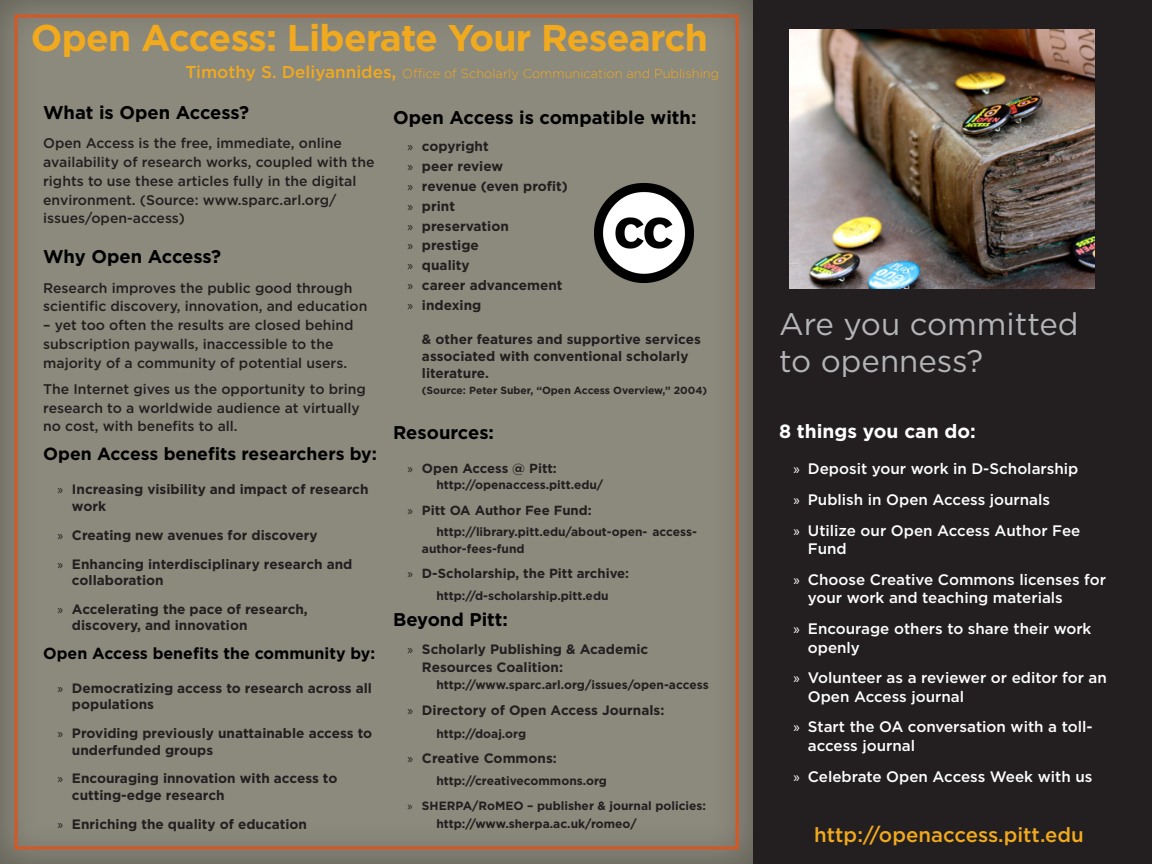
<style>
.page{position:relative;width:1152px;height:864px;background:#fff}
.page>*{position:absolute;margin:0;border:0;box-sizing:border-box;transform-origin:0 0}
.t1{font:700 37.2px "Gotham";letter-spacing:-.02em;color:#f1aa1e}
.t2{font:31.2px/37.4px "Gotham";color:#b4b5b8}
.Paragraph_Style_4{font:500 20.4px "Gotham";color:#f1aa1e}
.Section_Title{font:700 19.2px "Gotham";color:#fff}
.Section_Title-2{font:700 18.4px "Gotham";color:#000}
.Section_Title-3{font:700 17.6px "Gotham";color:#000}
.Section_Title-4{font:700 16px "Gotham";color:#000}
.t3{font:500 15.2px/18.2px "Gotham";color:#fff}
.Paragraph_Style_5{font:500 14px/18.8px "Gotham";color:#231f20}
.t4{font:700 13.6px/16.3px "Gotham";color:#231f20}
.t5{font:700 13.2px "Gotham";color:#231f20}
.t6{font:300 12.84px "Gotham";color:#f1aa1e}
.t7{font:700 12px/16.8px "Gotham";color:#231f20}
.t8{font:700 10.4px "Gotham";color:#231f20}
.s1{font-weight:500;font-size:17.08px}
.s2{font-weight:500;font-size:18.6px}
.s3{font-family:"Myriad Pro";font-weight:400}
</style>
<div class="page">
<div style="left:0;top:0;width:760px;height:864px;background:#575142;opacity:.78"></div>
<div style="left:14px;top:14px;width:725px;height:836px;border:3px solid #d15927"></div>
<div style="left:753px;top:0;width:399px;height:864px;background:#231f20"></div>
<img style="left:789px;top:29px;width:305px;height:259px">
<img style="left:594px;top:183px;width:99px;height:99px">
<p class="t1" style="left:31px;top:16px;width:679px">Open Access: Liberate Your Research</p>
<p class="t6" style="left:185px;top:65px;width:535px"><span class="s1">Timothy S. Deliyannides</span><span class="s2">,</span> Office of Scholarly Communication and Publishing</p>
<p class="Section_Title-2" style="left:43px;top:101px;width:207px">What is Open Access?</p>
<p class="Paragraph_Style_5" style="left:43px;top:134px;width:333px">Open Access is the free, immediate, online availability of research works, coupled with the rights to use these articles fully in the digital environment. (Source: www.sparc.arl.org/ issues/open-access)</p>
<p class="Section_Title-2" style="left:43px;top:245px;width:179px">Why Open Access?</p>
<p class="Paragraph_Style_5" style="left:43px;top:278px;width:326px">Research improves the public good through scientific discovery, innovation, and education</p>
<p class="Paragraph_Style_5" style="left:43px;top:316px;width:312px">– yet too often the results are closed behind subscription paywalls, inaccessible to the majority of a community of potential users.</p>
<p class="Paragraph_Style_5" style="left:43px;top:379px;width:324px">The Internet gives us the opportunity to bring research to a worldwide audience at virtually no cost, with benefits to all.</p>
<p class="Section_Title-3" style="left:43px;top:443px;width:335px">Open Access benefits researchers by:</p>
<p class="t4" style="left:72px;top:481px;width:298px;text-indent:-14px"><span class="s3">»</span> Increasing visibility and impact of research work</p>
<p class="t4" style="left:58px;top:527px;width:262px"><span class="s3">»</span> Creating new avenues for discovery</p>
<p class="t4" style="left:72px;top:556px;width:282px;text-indent:-14px"><span class="s3">»</span> Enhancing interdisciplinary research and collaboration</p>
<p class="t4" style="left:72px;top:601px;width:237px;text-indent:-14px"><span class="s3">»</span> Accelerating the pace of research, discovery, and innovation</p>
<p class="Section_Title-4" style="left:43px;top:643px;width:333px">Open Access benefits the community by:</p>
<p class="t4" style="left:72px;top:680px;width:301px;text-indent:-14px"><span class="s3">»</span> Democratizing access to research across all populations</p>
<p class="t4" style="left:72px;top:725px;width:302px;text-indent:-14px"><span class="s3">»</span> Providing previously unattainable access to underfunded groups</p>
<p class="t4" style="left:72px;top:770px;width:267px;text-indent:-14px"><span class="s3">»</span> Encouraging innovation with access to cutting-edge research</p>
<p class="t4" style="left:58px;top:816px;width:251px"><span class="s3">»</span> Enriching the quality of education</p>
<p class="Section_Title-2" style="left:393px;top:106px;width:305px">Open Access is compatible with:</p>
<p class="t4" style="left:408px;top:138px;width:83px"><span class="s3">»</span> copyright</p>
<p class="t4" style="left:408px;top:158px;width:97px"><span class="s3">»</span> peer review</p>
<p class="t4" style="left:408px;top:178px;width:162px"><span class="s3">»</span> revenue (even profit)</p>
<p class="t4" style="left:408px;top:198px;width:49px"><span class="s3">»</span> print</p>
<p class="t4" style="left:408px;top:217px;width:103px"><span class="s3">»</span> preservation</p>
<p class="t4" style="left:408px;top:237px;width:73px"><span class="s3">»</span> prestige</p>
<p class="t4" style="left:408px;top:257px;width:64px"><span class="s3">»</span> quality</p>
<p class="t4" style="left:408px;top:277px;width:156px"><span class="s3">»</span> career advancement</p>
<p class="t4" style="left:408px;top:297px;width:75px"><span class="s3">»</span> indexing</p>
<p class="t4" style="left:422px;top:330px;width:280px;line-height:17.2px">&amp; other features and supportive services associated with conventional scholarly literature.</p>
<p class="t8" style="left:422px;top:384px;width:287px">(Source: Peter Suber, “Open Access Overview,” 2004)</p>
<p class="Section_Title-2" style="left:393px;top:421px;width:102px">Resources:</p>
<p class="t5" style="left:408px;top:460px;width:151px"><span class="s3">»</span> Open Access @ Pitt:</p>
<p class="t7" style="left:436px;top:477px;width:168px">http://openaccess.pitt.edu/</p>
<p class="t5" style="left:408px;top:502px;width:186px"><span class="s3">»</span> Pitt OA Author Fee Fund:</p>
<p class="t7" style="left:422px;top:524px;width:277px;text-indent:14px">http://library.pitt.edu/about-open- access&shy;author-fees-fund</p>
<p class="t5" style="left:408px;top:566px;width:223px"><span class="s3">»</span> D-Scholarship, the Pitt archive:</p>
<p class="t7" style="left:436px;top:587px;width:174px">http://d-scholarship.pitt.edu</p>
<p class="Section_Title-2" style="left:393px;top:608px;width:116px">Beyond Pitt:</p>
<p class="t4" style="left:422px;top:640px;width:228px;line-height:17.6px;text-indent:-14px"><span class="s3">»</span> Scholarly Publishing &amp; Academic<br>Resources Coalition:</p>
<p class="t7" style="left:436px;top:676px;width:274px">http://www.sparc.arl.org/issues/open-access</p>
<p class="t4" style="left:408px;top:702px;width:258px"><span class="s3">»</span> Directory of Open Access Journals:</p>
<p class="t7" style="left:436px;top:725px;width:91px">http://doaj.org</p>
<p class="t4" style="left:408px;top:750px;width:151px"><span class="s3">»</span> Creative Commons:</p>
<p class="t7" style="left:436px;top:772px;width:172px">http://creativecommons.org</p>
<p class="t7" style="left:436px;top:797px;width:271px;line-height:17.6px;text-indent:-29px"><span class="s3">»</span> SHERPA/RoMEO – publisher &amp; journal policies: http://www.sherpa.ac.uk/romeo/</p>
<p class="t2" style="left:779px;top:305px;width:301px">Are you committed to openness?</p>
<p class="Section_Title" style="left:779px;top:420px;width:198px">8 things you can do:</p>
<p class="t3" style="left:793px;top:460px;width:287px"><span class="s3">»</span> Deposit your work in D-Scholarship</p>
<p class="t3" style="left:793px;top:491px;width:258px"><span class="s3">»</span> Publish in Open Access journals</p>
<p class="t3" style="left:808px;top:522px;width:274px;text-indent:-14px"><span class="s3">»</span> Utilize our Open Access Author Fee<br>Fund</p>
<p class="t3" style="left:808px;top:571px;width:300px;text-indent:-14px"><span class="s3">»</span> Choose Creative Commons licenses for your work and teaching materials</p>
<p class="t3" style="left:808px;top:620px;width:285px;text-indent:-14px"><span class="s3">»</span> Encourage others to share their work openly</p>
<p class="t3" style="left:808px;top:669px;width:301px;text-indent:-14px"><span class="s3">»</span> Volunteer as a reviewer or editor for an<br>Open Access journal</p>
<p class="t3" style="left:808px;top:718px;width:286px;text-indent:-14px"><span class="s3">»</span> Start the OA conversation with a toll&shy;access journal</p>
<p class="t3" style="left:793px;top:767px;width:300px"><span class="s3">»</span> Celebrate Open Access Week with us</p>
<p class="Paragraph_Style_4" style="left:814px;top:822px;width:271px">http://openaccess.pitt.edu</p>
</div>
